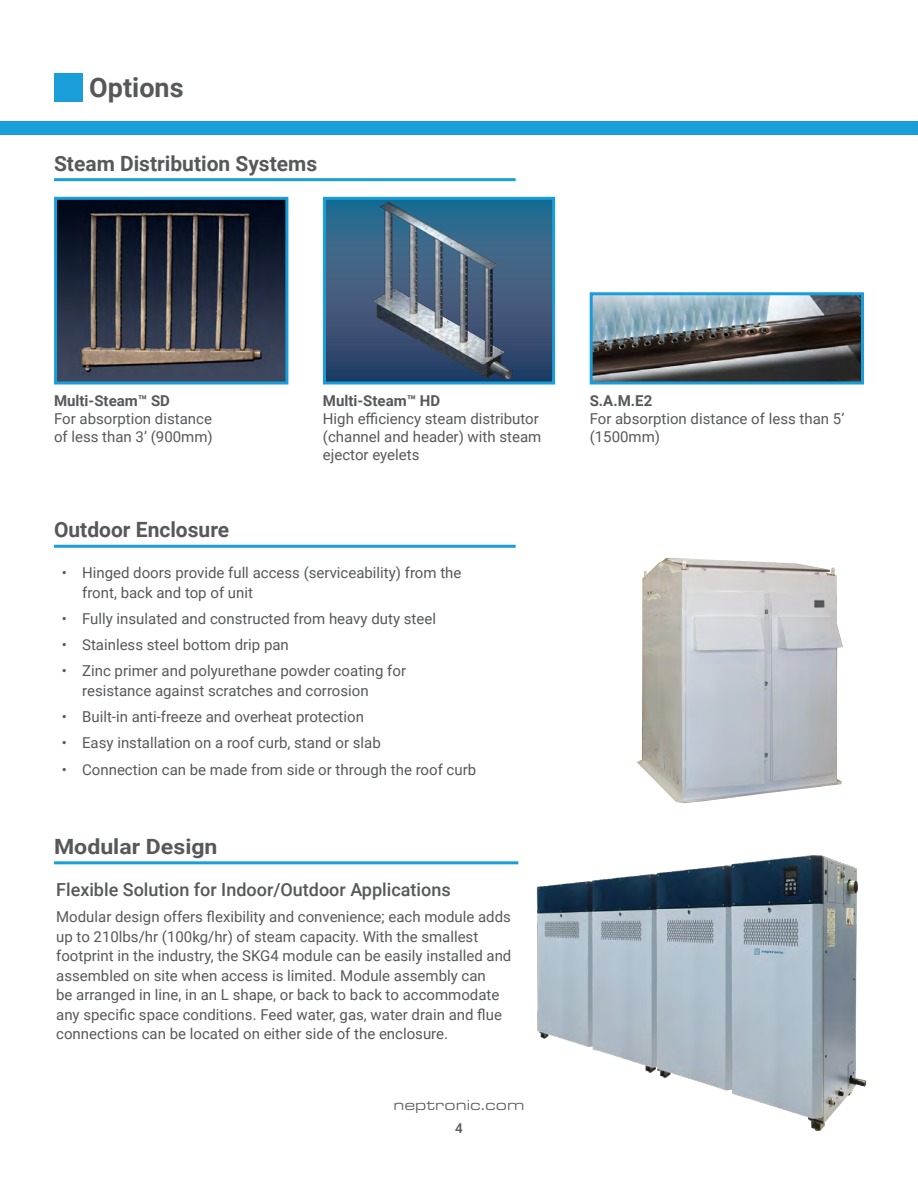
<style>
.page{position:relative;width:918px;height:1188px;background:#fff}
.page>*{position:absolute;margin:0;border:0;box-sizing:border-box;transform-origin:0 0}
.t1{font:700 27px "Roboto";color:#57585a}
.t2{font:700 21px "Roboto";color:#57585a}
.t3{font:700 21px "Roboto";color:#57585a;scale:1.1 1}
.t4{font:500 18px "Roboto";color:#57585a}
.t5{font:15px/19.5px "Roboto";color:#57585a}
.t6{font:700 15px "Roboto";color:#57585a}
.t7{font:15px "Eurostile Ext";color:#57585a}
.t8{font:500 13.5px "Roboto";color:#57585a}
</style>
<div class="page">
<div style="left:0;top:122px;width:918px;height:13px;background:#199eda"></div>
<hr style="left:54px;top:178px;width:462px;height:3px;background:#199eda">
<div style="left:54px;top:73px;width:28px;height:29px;background:#199eda"></div>
<svg style="left:327px;top:201px;width:224px;height:180px;background:#375a7d"></svg>
<div style="left:323px;top:197px;width:232px;height:188px;border:3px solid #199eda"></div>
<img style="left:58px;top:201px;width:226px;height:180px">
<div style="left:54px;top:197px;width:234px;height:188px;border:3px solid #199eda"></div>
<img style="left:594px;top:296px;width:266px;height:85px">
<div style="left:590px;top:292px;width:274px;height:93px;border:3px solid #199eda"></div>
<hr style="left:54px;top:861px;width:464px;height:3px;background:#199eda">
<img style="left:536px;top:855px;width:331px;height:276px">
<hr style="left:54px;top:545px;width:462px;height:3px;background:#199eda">
<img style="left:637px;top:557px;width:206px;height:247px">
<img style="left:371px;top:199px;width:145px;height:183px">
<p class="t1" style="left:89px;top:68px;width:96px">Options</p>
<p class="t2" style="left:54px;top:148px;width:265px">Steam Distribution Systems</p>
<p class="t6" style="left:54px;top:390px;width:117px">Multi-Steam™ SD</p>
<p class="t5" style="left:54px;top:408px;width:159px">For absorption distance</p>
<p class="t5" style="left:54px;top:426px;width:160px">of less than 3’ (900mm)</p>
<p class="t6" style="left:323px;top:390px;width:119px">Multi-Steam™ HD</p>
<p class="t5" style="left:323px;top:409px;width:220px;line-height:18px">High efficiency steam distributor (channel and header) with steam ejector eyelets</p>
<p class="t2" style="left:54px;top:515px;width:177px">Outdoor Enclosure</p>
<p class="t5" style="left:82px;top:562px;width:381px;text-indent:-20px">• Hinged doors provide full access (serviceability) from the front, back and top of unit</p>
<p class="t5" style="left:62px;top:608px;width:376px">• Fully insulated and constructed from heavy duty steel</p>
<p class="t5" style="left:62px;top:634px;width:228px">• Stainless steel bottom drip pan</p>
<p class="t5" style="left:82px;top:661px;width:326px;text-indent:-20px">• Zinc primer and polyurethane powder coating for resistance against scratches and corrosion</p>
<p class="t5" style="left:62px;top:706px;width:304px">• Built-in anti-freeze and overheat protection</p>
<p class="t5" style="left:62px;top:733px;width:320px">• Easy installation on a roof curb, stand or slab</p>
<p class="t5" style="left:62px;top:759px;width:416px">• Connection can be made from side or through the roof curb</p>
<p class="t3" style="left:54px;top:832px;width:150px">Modular Design</p>
<p class="t4" style="left:56px;top:877px;width:396px">Flexible Solution for Indoor/Outdoor Applications</p>
<p class="t5" style="left:56px;top:907px;width:457px">Modular design offers flexibility and convenience; each module adds up to 210lbs/hr (100kg/hr) of steam capacity. With the smallest footprint in the industry, the SKG4 module can be easily installed and assembled on site when access is limited. Module assembly can<br>be arranged in line, in an L shape, or back to back to accommodate any specific space conditions. Feed water, gas, water drain and flue connections can be located on either side of the enclosure.</p>
<p class="t7" style="left:393px;top:1094px;width:133px">neptronic.com</p>
<p class="t8" style="left:455px;top:1119px;width:9px">4</p>
<p class="t6" style="left:590px;top:390px;width:64px">S.A.M.E2</p>
<p class="t5" style="left:590px;top:409px;width:256px;line-height:18px">For absorption distance of less than 5’ (1500mm)</p>
</div>
